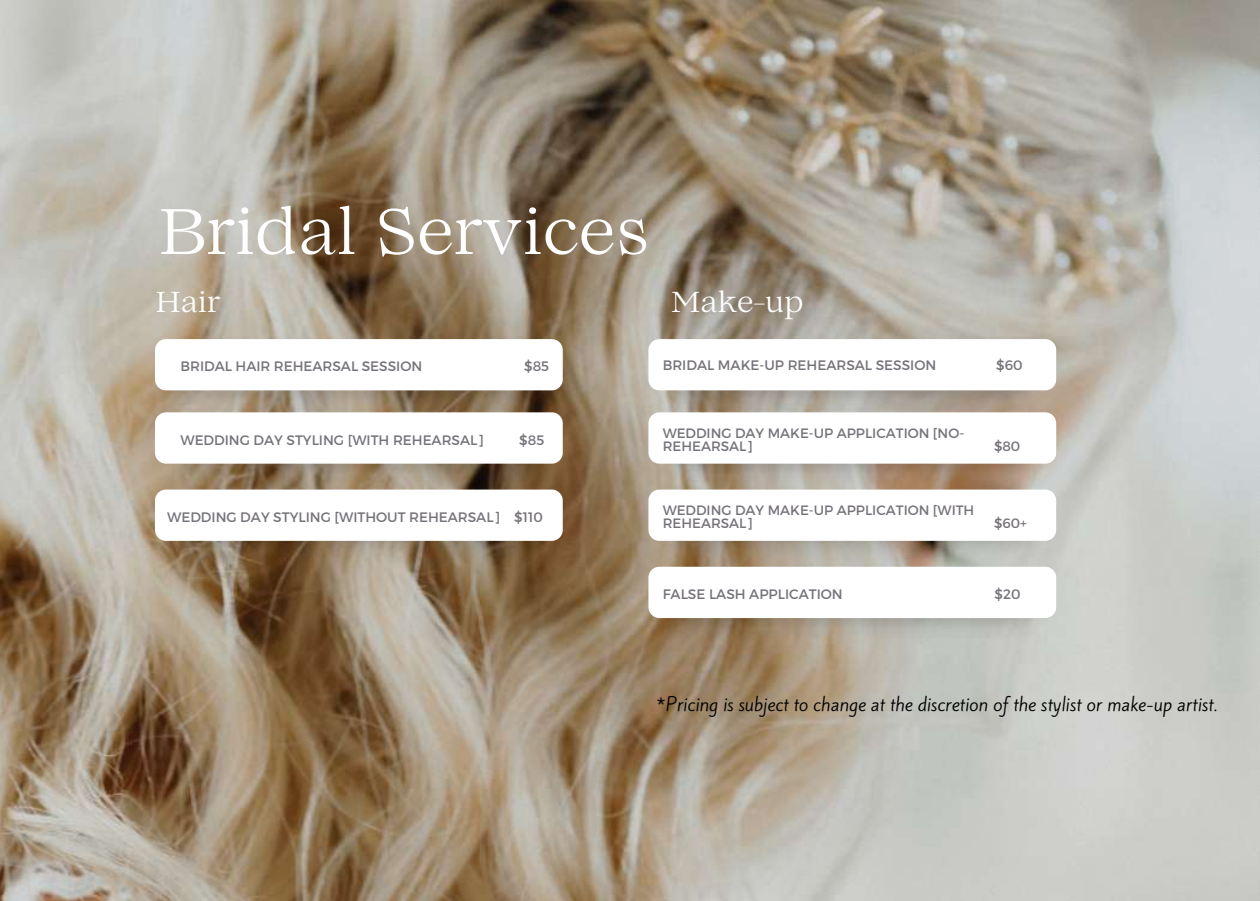
<style>
.page{position:relative;width:1260px;height:901px;background:#fff}
.page>*{position:absolute;margin:0;border:0;box-sizing:border-box;transform-origin:0 0}
.t1{font:64px "Lovelace Text";color:#fff}
.t2{font:28.75px "Lovelace Text";color:#fff}
.t3{font:17.25px "Kite One";color:#000}
.t4{font:13.75px "Montserrat";color:#76727a}
.t5{font:13.5px/13px "Montserrat";color:#76727a}
</style>
<div class="page">
<img style="left:0;top:0;width:1260px;height:900px">
<img style="left:158px;top:335px;width:401px;height:73px">
<svg style="left:155px;top:339px;width:408px;height:51px"></svg>
<img style="left:158px;top:408px;width:401px;height:154px">
<svg style="left:155px;top:489px;width:408px;height:51px"></svg>
<svg style="left:155px;top:412px;width:408px;height:51px"></svg>
<img style="left:652px;top:463px;width:401px;height:176px">
<svg style="left:648px;top:566px;width:408px;height:51px"></svg>
<svg style="left:648px;top:489px;width:408px;height:51px"></svg>
<svg style="left:648px;top:412px;width:408px;height:51px"></svg>
<img style="left:652px;top:335px;width:401px;height:77px">
<svg style="left:648px;top:339px;width:408px;height:51px"></svg>
<h1 class="t1" style="left:158px;top:208px;width:491px">Bridal Services</h1>
<h2 class="t2" style="left:155px;top:291px;width:66px">Hair</h2>
<h2 class="t2" style="left:671px;top:291px;width:134px">Make-up</h2>
<p class="t4" style="left:181px;top:357px;width:243px">BRIDAL HAIR REHEARSAL SESSION</p>
<p class="t4" style="left:524px;top:357px;width:26px">$85</p>
<p class="t4" style="left:663px;top:356px;width:275px">BRIDAL MAKE-UP REHEARSAL SESSION</p>
<p class="t4" style="left:996px;top:356px;width:28px">$60</p>
<p class="t4" style="left:181px;top:430px;width:305px">WEDDING DAY STYLING [WITH REHEARSAL]</p>
<p class="t4" style="left:519px;top:430px;width:26px">$85</p>
<p class="t4" style="left:167px;top:508px;width:377px">WEDDING DAY STYLING [WITHOUT REHEARSAL] $110</p>
<p class="t5" style="left:663px;top:426px;width:303px">WEDDING DAY MAKE-UP APPLICATION [NO-<br>REHEARSAL]</p>
<p class="t5" style="left:994px;top:439px;width:28px">$80</p>
<p class="t5" style="left:663px;top:503px;width:313px">WEDDING DAY MAKE-UP APPLICATION [WITH<br>REHEARSAL]</p>
<p class="t5" style="left:994px;top:516px;width:34px">$60+</p>
<p class="t4" style="left:663px;top:585px;width:182px">FALSE LASH APPLICATION</p>
<p class="t4" style="left:995px;top:585px;width:27px">$20</p>
<p class="t3" style="left:656px;top:691px;width:563px">*Pricing is subject to change at the discretion of the stylist or make-up artist.</p>
</div>
